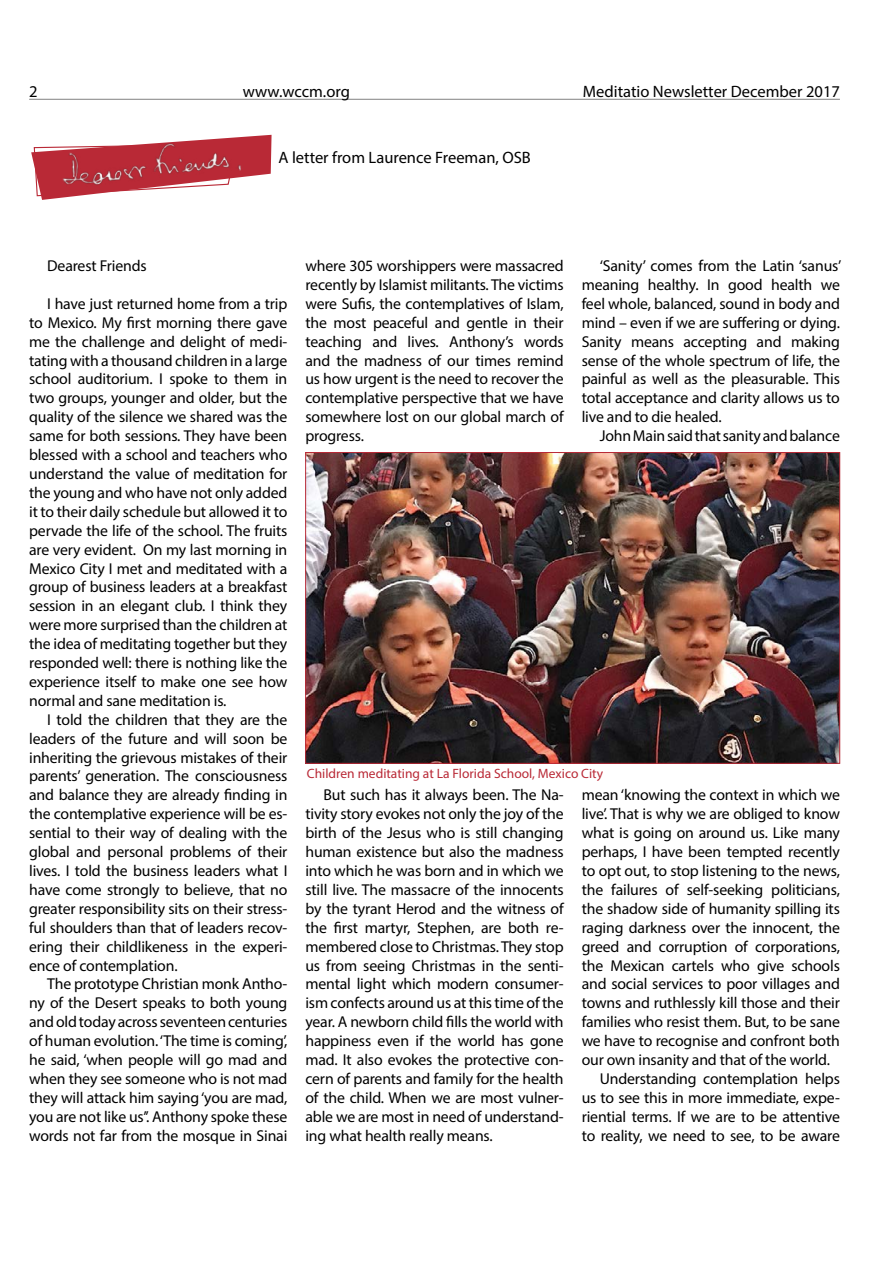
<style>
.page{position:relative;width:894px;height:1263px;background:#fff}
.page>*{position:absolute;margin:0;border:0;box-sizing:border-box;transform-origin:0 0}
.t1{font:16.5px "Myriad Pro";color:#000}
.t2{font:15.75px/18.9px "Myriad Pro";letter-spacing:-.01em;color:#000;text-align:justify}
.t3{font:13.5px "Myriad Pro";color:#b92936}
</style>
<div class="page">
<hr style="left:29px;top:99px;width:810px;height:1px;background:#000">
<svg style="left:31px;top:135px;width:240px;height:65px"></svg>
<img style="left:51px;top:135px;width:198px;height:60px">
<img style="left:307px;top:454px;width:530px;height:307px">
<div style="left:305px;top:452px;width:534px;height:311px;border:1px solid #b92936"></div>
<p class="t1" style="left:29px;top:82px;width:10px">2</p>
<p class="t1" style="left:243px;top:82px;width:108px">www.wccm.org</p>
<p class="t1" style="left:582px;top:82px;width:258px">Meditatio Newsletter December 2017</p>
<p class="t1" style="left:278px;top:148px;width:254px">A letter from Laurence Freeman, OSB</p>
<p class="t2" style="left:47px;top:256px;width:101px">Dearest Friends</p>
<p class="t2" style="left:29px;top:294px;width:260px;text-indent:18px">I have just returned home from a trip to Mexico. My first morning there gave me the challenge and delight of medi&shy;tating with a thousand children in a large school auditorium. I spoke to them in two groups, younger and older, but the quality of the silence we shared was the same for both sessions. They have been blessed with a school and teachers who understand the value of meditation for the young and who have not only added it to their daily schedule but allowed it to pervade the life of the school. The fruits are very evident. On my last morning in Mexico City I met and meditated with a group of business leaders at a breakfast session in an elegant club. I think they were more surprised than the children at the idea of meditating together but they responded well: there is nothing like the experience itself to make one see how normal and sane meditation is.</p>
<p class="t2" style="left:29px;top:710px;width:260px;text-indent:18px">I told the children that they are the leaders of the future and will soon be inheriting the grievous mistakes of their parents’ generation. The consciousness and balance they are already finding in the contemplative experience will be es&shy;sential to their way of dealing with the global and personal problems of their lives. I told the business leaders what I have come strongly to believe, that no greater responsibility sits on their stress&shy;ful shoulders than that of leaders recov&shy;ering their childlikeness in the experi&shy;ence of contemplation.</p>
<p class="t2" style="left:29px;top:974px;width:260px;text-indent:18px">The prototype Christian monk Antho&shy;ny of the Desert speaks to both young and old today across seventeen centuries of human evolution. ‘The time is coming’, he said, ‘when people will go mad and when they see someone who is not mad they will attack him saying ‘you are mad, you are not like us’’. Anthony spoke these words not far from the mosque in Sinai</p>
<p class="t2" style="left:305px;top:256px;width:260px">where 305 worshippers were massacred recently by Islamist militants. The victims were Sufis, the contemplatives of Islam, the most peaceful and gentle in their teaching and lives. Anthony’s words and the madness of our times remind us how urgent is the need to recover the contemplative perspective that we have somewhere lost on our global march of progress.</p>
<p class="t2" style="left:581px;top:256px;width:261px;text-indent:18px">‘Sanity’ comes from the Latin ‘sanus’ meaning healthy. In good health we feel whole, balanced, sound in body and mind – even if we are suffering or dying.<br>Sanity means accepting and making sense of the whole spectrum of life, the painful as well as the pleasurable. This total acceptance and clarity allows us to live and to die healed.</p>
<p class="t2" style="left:599px;top:426px;width:241px">John Main said that sanity and balance</p>
<p class="t3" style="left:307px;top:765px;width:298px">Children meditating at La Florida School, Mexico City</p>
<p class="t2" style="left:305px;top:785px;width:260px;text-indent:18px">But such has it always been. The Na&shy;tivity story evokes not only the joy of the birth of the Jesus who is still changing human existence but also the madness into which he was born and in which we still live. The massacre of the innocents by the tyrant Herod and the witness of the first martyr, Stephen, are both re&shy;membered close to Christmas. They stop us from seeing Christmas in the senti&shy;mental light which modern consumer&shy;ism confects around us at this time of the year. A newborn child fills the world with happiness even if the world has gone mad. It also evokes the protective con&shy;cern of parents and family for the health of the child. When we are most vulner&shy;able we are most in need of understand&shy;ing what health really means.</p>
<p class="t2" style="left:581px;top:785px;width:260px">mean ‘knowing the context in which we</p>
<p class="t2" style="left:581px;top:804px;width:260px">live’. That is why we are obliged to know</p>
<p class="t2" style="left:581px;top:823px;width:260px">what is going on around us. Like many</p>
<p class="t2" style="left:581px;top:842px;width:259px">perhaps, I have been tempted recently</p>
<p class="t2" style="left:581px;top:861px;width:260px">to opt out, to stop listening to the news,</p>
<p class="t2" style="left:581px;top:880px;width:259px">the failures of self-seeking politicians,</p>
<p class="t2" style="left:581px;top:899px;width:260px">the shadow side of humanity spilling its</p>
<p class="t2" style="left:581px;top:917px;width:260px">raging darkness over the innocent, the</p>
<p class="t2" style="left:581px;top:936px;width:259px">greed and corruption of corporations,</p>
<p class="t2" style="left:581px;top:955px;width:259px">the Mexican cartels who give schools</p>
<p class="t2" style="left:581px;top:974px;width:259px">and social services to poor villages and</p>
<p class="t2" style="left:581px;top:993px;width:260px">towns and ruthlessly kill those and their</p>
<p class="t2" style="left:581px;top:1012px;width:260px">families who resist them. But, to be sane</p>
<p class="t2" style="left:581px;top:1031px;width:260px">we have to recognise and confront both</p>
<p class="t2" style="left:581px;top:1050px;width:250px">our own insanity and that of the world.</p>
<p class="t2" style="left:599px;top:1069px;width:242px">Understanding contemplation helps</p>
<p class="t2" style="left:581px;top:1088px;width:260px">us to see this in more immediate, expe-</p>
<p class="t2" style="left:581px;top:1106px;width:259px">riential terms. If we are to be attentive</p>
<p class="t2" style="left:581px;top:1125px;width:259px">to reality, we need to see, to be aware</p>
</div>
